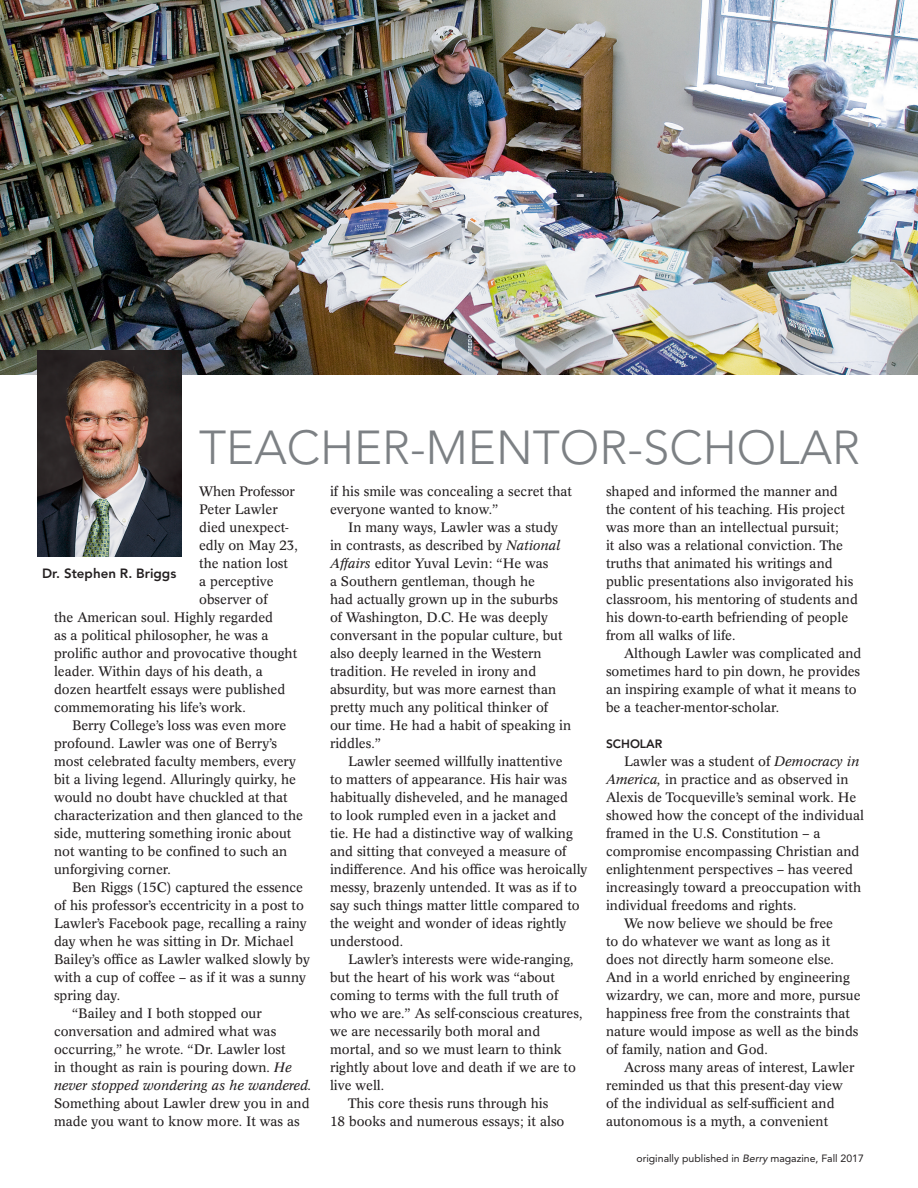
<style>
.page{position:relative;width:918px;height:1188px;background:#fff}
.page>*{position:absolute;margin:0;border:0;box-sizing:border-box;transform-origin:0 0}
.t1{font:300 47.25px "Avenir LT Std";color:#5e6367}
.Mag_FeatureBody_ConR{font:13.5px/18px "Concorde BQ";color:#231f20}
.Mag_Captions_Av85_8{font:800 13.35px "Avenir LT Std";color:#231f20}
.Mag_FeatureSubhead_A{font:800 12px "Avenir LT Std";color:#231f20}
.t2{font:10.5px "Avenir LT Std";color:#231f20}
.s1{font-style:italic}
</style>
<div class="page">
<img style="left:0;top:0;width:918px;height:374px">
<img style="left:37px;top:350px;width:144px;height:207px">
<h1 class="t1" style="left:199px;top:420px;width:663px">TEACHER-MENTOR-SCHOLAR</h1>
<p class="Mag_FeatureBody_ConR" style="left:199px;top:483px;width:97px">When Professor</p>
<p class="Mag_FeatureBody_ConR" style="left:199px;top:501px;width:80px">Peter Lawler</p>
<p class="Mag_FeatureBody_ConR" style="left:199px;top:519px;width:91px">died unexpect-</p>
<p class="Mag_FeatureBody_ConR" style="left:199px;top:537px;width:100px">edly on May 23,</p>
<p class="Mag_FeatureBody_ConR" style="left:199px;top:555px;width:90px">the nation lost</p>
<p class="Mag_FeatureBody_ConR" style="left:199px;top:573px;width:76px">a perceptive</p>
<p class="Mag_FeatureBody_ConR" style="left:199px;top:591px;width:70px">observer of</p>
<p class="Mag_FeatureBody_ConR" style="left:54px;top:609px;width:221px">the American soul. Highly regarded</p>
<p class="Mag_FeatureBody_ConR" style="left:54px;top:627px;width:216px">as a political philosopher, he was a</p>
<p class="Mag_FeatureBody_ConR" style="left:54px;top:645px;width:245px">prolific author and provocative thought</p>
<p class="Mag_FeatureBody_ConR" style="left:54px;top:663px;width:210px">leader. Within days of his death, a</p>
<p class="Mag_FeatureBody_ConR" style="left:54px;top:681px;width:233px">dozen heartfelt essays were published</p>
<p class="Mag_FeatureBody_ConR" style="left:54px;top:699px;width:193px">commemorating his life’s work.</p>
<p class="Mag_FeatureBody_ConR" style="left:54px;top:717px;width:250px;text-indent:18px">Berry College’s loss was even more profound. Lawler was one of Berry’s most celebrated faculty members, every bit a living legend. Alluringly quirky, he would no doubt have chuckled at that characterization and then glanced to the side, muttering something ironic about not wanting to be confined to such an unforgiving corner.</p>
<p class="Mag_FeatureBody_ConR" style="left:54px;top:879px;width:257px;text-indent:18px">Ben Riggs (15C) captured the essence of his professor’s eccentricity in a post to Lawler’s Facebook page, recalling a rainy day when he was sitting in Dr. Michael Bailey’s office as Lawler walked slowly by with a cup of coffee – as if it was a sunny spring day.</p>
<p class="Mag_FeatureBody_ConR" style="left:54px;top:1005px;width:259px;text-indent:18px">“Bailey and I both stopped our conversation and admired what was occurring,” he wrote. “Dr. Lawler lost<br>in thought as rain is pouring down. <span class="s1">He never stopped wondering as he wandered.<br></span>Something about Lawler drew you in and made you want to know more. It was as</p>
<p class="Mag_Captions_Av85_8" style="left:42px;top:566px;width:136px">Dr. Stephen R. Briggs</p>
<p class="Mag_FeatureBody_ConR" style="left:330px;top:483px;width:244px">if his smile was concealing a secret that everyone wanted to know.”</p>
<p class="Mag_FeatureBody_ConR" style="left:330px;top:519px;width:243px;text-indent:18px">In many ways, Lawler was a study in contrasts, as described by <span class="s1">National Affairs</span> editor Yuval Levin: “He was<br>a Southern gentleman, though he<br>had actually grown up in the suburbs of Washington, D.C. He was deeply conversant in the popular culture, but also deeply learned in the Western tradition. He reveled in irony and absurdity, but was more earnest than pretty much any political thinker of our time. He had a habit of speaking in riddles.”</p>
<p class="Mag_FeatureBody_ConR" style="left:330px;top:753px;width:259px;text-indent:18px">Lawler seemed willfully inattentive<br>to matters of appearance. His hair was habitually disheveled, and he managed<br>to look rumpled even in a jacket and<br>tie. He had a distinctive way of walking and sitting that conveyed a measure of indifference. And his office was heroically messy, brazenly untended. It was as if to say such things matter little compared to the weight and wonder of ideas rightly understood.</p>
<p class="Mag_FeatureBody_ConR" style="left:330px;top:951px;width:254px;text-indent:18px">Lawler’s interests were wide-ranging, but the heart of his work was “about coming to terms with the full truth of who we are.” As self-conscious creatures, we are necessarily both moral and mortal, and so we must learn to think rightly about love and death if we are to live well.</p>
<p class="Mag_FeatureBody_ConR" style="left:330px;top:1095px;width:236px;text-align:center">This core thesis runs through his<br>18 books and numerous essays; it also</p>
<p class="Mag_FeatureBody_ConR" style="left:606px;top:483px;width:254px">shaped and informed the manner and the content of his teaching. His project was more than an intellectual pursuit;<br>it also was a relational conviction. The truths that animated his writings and public presentations also invigorated his classroom, his mentoring of students and his down-to-earth befriending of people from all walks of life.</p>
<p class="Mag_FeatureBody_ConR" style="left:606px;top:645px;width:257px;text-indent:18px">Although Lawler was complicated and sometimes hard to pin down, he provides an inspiring example of what it means to be a teacher-mentor-scholar.</p>
<p class="Mag_FeatureSubhead_A" style="left:606px;top:737px;width:58px">SCHOLAR</p>
<p class="Mag_FeatureBody_ConR" style="left:606px;top:753px;width:259px;text-indent:18px">Lawler was a student of <span class="s1">Democracy in America,</span> in practice and as observed in Alexis de Tocqueville’s seminal work. He showed how the concept of the individual framed in the U.S. Constitution – a compromise encompassing Christian and enlightenment perspectives – has veered increasingly toward a preoccupation with individual freedoms and rights.</p>
<p class="Mag_FeatureBody_ConR" style="left:606px;top:915px;width:256px;text-indent:18px">We now believe we should be free<br>to do whatever we want as long as it does not directly harm someone else.<br>And in a world enriched by engineering wizardry, we can, more and more, pursue happiness free from the constraints that nature would impose as well as the binds of family, nation and God.</p>
<p class="Mag_FeatureBody_ConR" style="left:606px;top:1059px;width:250px;text-indent:18px">Across many areas of interest, Lawler reminded us that this present-day view of the individual as self-sufficient and autonomous is a myth, a convenient</p>
<p class="t2" style="left:636px;top:1152px;width:229px">originally published in <span class="s1">Berry</span> magazine, Fall 2017</p>
</div>
